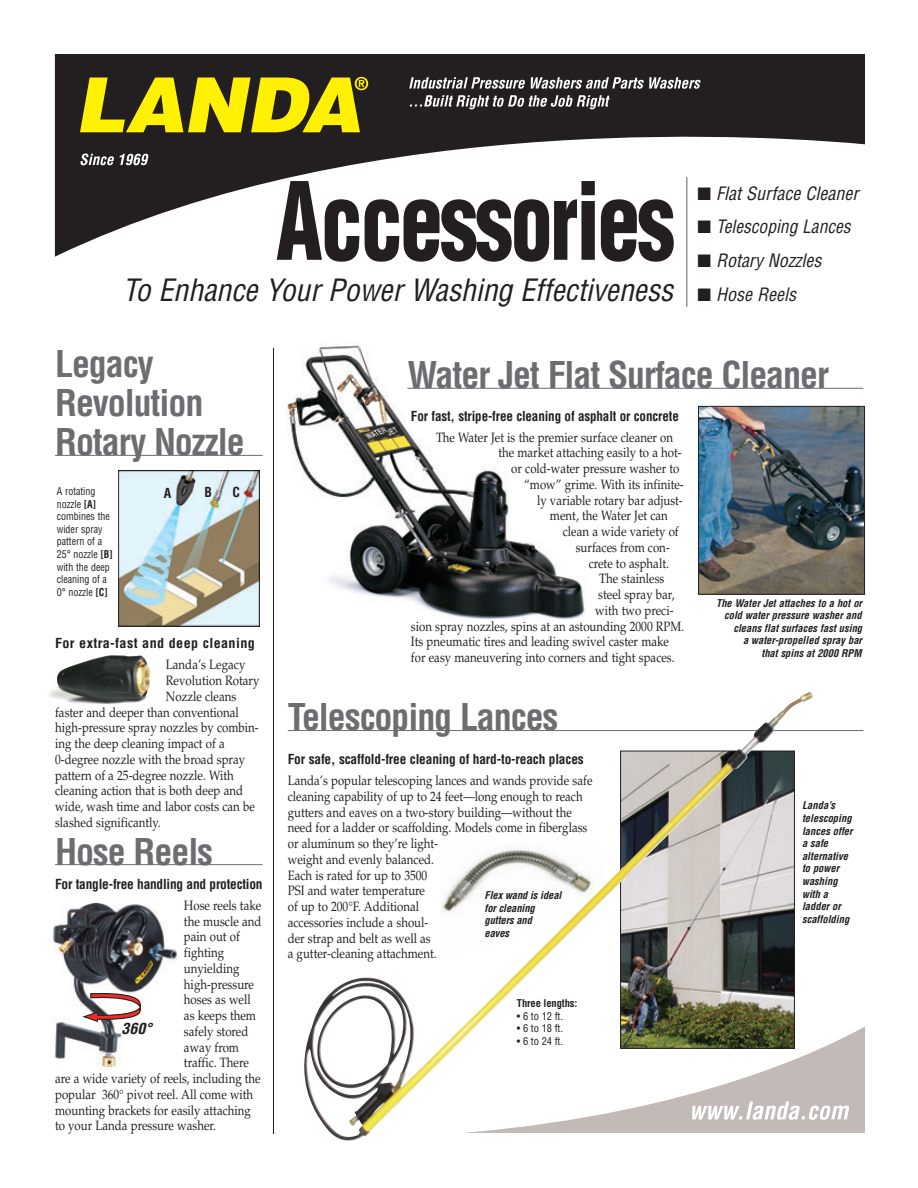
<style>
.page{position:relative;width:918px;height:1188px;background:#fff}
.page>*{position:absolute;margin:0;border:0;box-sizing:border-box;transform-origin:0 0}
.t1{font:900 condensed 105px "Helvetica";letter-spacing:-.025em;color:#231f20;scale:.8 1}
.t2{font:700 condensed 36px/39px "Helvetica";letter-spacing:-.03em;color:#6c6d70}
.t3{font:italic condensed 30px "Helvetica";color:#231f20}
.t4{font:italic condensed 18px "Helvetica";color:#231f20}
.t5{font:italic 700 condensed 15px "Helvetica";color:#231f20;scale:1.06 1}
.t6{font:13.5px/15.8px "Palatino";color:#231f20;scale:.85 1}
.t7{font:700 condensed 13.5px/21.1px "Helvetica";letter-spacing:-.01em;color:#231f20}
.t8{font:700 condensed 13.5px/21.1px "Helvetica";letter-spacing:.025em;color:#231f20;scale:1.05 1}
.t9{font:italic 700 condensed 10.5px/12.6px "Helvetica";color:#231f20}
.t10{font:condensed 10.5px/12.6px "Helvetica";color:#231f20;scale:.95 1}
.t11{font:condensed 10.5px "Helvetica";color:#231f20}
.t12{font:700 condensed 10.5px "Helvetica";letter-spacing:-.01em;color:#231f20}
.s1{font-weight:700}
.s2{font-family:"Palatino";font-weight:400;font-stretch:normal}
</style>
<div class="page">
<svg style="left:55px;top:54px;width:810px;height:203px"></svg>
<svg style="left:409px;top:77px;width:116px;height:12px"></svg>
<svg style="left:531px;top:77px;width:170px;height:12px"></svg>
<svg style="left:410px;top:95px;width:200px;height:14px"></svg>
<svg style="left:80px;top:154px;width:69px;height:11px"></svg>
<svg style="left:813px;top:1026px;width:52px;height:107px"></svg>
<svg style="left:80px;top:77px;width:288px;height:55px;background:#a79d0d"></svg>
<img style="left:700px;top:408px;width:163px;height:185px">
<div style="left:698px;top:406px;width:167px;height:189px;border:1px solid #231f20"></div>
<hr style="left:686px;top:177px;width:2px;height:130px;background:#939598">
<img style="left:286px;top:343px;width:301px;height:276px">
<hr style="left:407px;top:388px;width:456px;height:1px;background:#6c6d70">
<hr style="left:288px;top:730px;width:575px;height:1px;background:#6c6d70">
<hr style="left:273px;top:348px;width:1px;height:786px;background:#231f20">
<img style="left:118px;top:471px;width:142px;height:155px">
<img style="left:304px;top:692px;width:509px;height:449px">
<hr style="left:55px;top:455px;width:208px;height:1px;background:#6c6d70">
<hr style="left:55px;top:864px;width:208px;height:1px;background:#6c6d70">
<img style="left:54px;top:904px;width:122px;height:162px">
<div style="left:801px;top:800px;width:64px;height:191px;background:#fff"></div>
<svg style="left:82px;top:992px;width:59px;height:30px"></svg>
<img style="left:49px;top:655px;width:101px;height:49px">
<p class="t1" style="left:276px;top:156px;width:500px">Accessories</p>
<p class="t3" style="left:123px;top:271px;width:560px">ToEnhanceYourPowerWashingEffectiveness</p>
<p class="t4" style="left:698px;top:182px;width:167px">■ FlatSurfaceCleaner</p>
<p class="t4" style="left:698px;top:215px;width:159px">■ Telescoping Lances</p>
<p class="t4" style="left:698px;top:249px;width:130px">■ RotaryNozzles</p>
<p class="t4" style="left:698px;top:283px;width:105px">■ HoseReels</p>
<p class="t2" style="left:55px;top:344px;width:191px">Legacy<br>Revolution<br>Rotary Nozzle</p>
<p class="t10" style="left:57px;top:485px;width:42px">A rotating</p>
<p class="t7" style="left:164px;top:483px;width:9px">A</p>
<p class="t7" style="left:204px;top:482px;width:9px">B</p>
<p class="t7" style="left:232px;top:482px;width:9px">C</p>
<p class="t10" style="left:57px;top:497px;width:60px">nozzle <span class="s1">[A] </span>combines the wider spray pattern of a<br>25° nozzle <span class="s1">[B] </span>with the deep cleaning of a<br>0° nozzle <span class="s1">[C]</span></p>
<p class="t8" style="left:166px;top:633px;width:86px;text-indent:-111px">For extra-fast and deep cleaning<br><span class="s2">Landa’s Legacy</span></p>
<p class="t6" style="left:166px;top:673px;width:112px">Revolution Rotary</p>
<p class="t6" style="left:166px;top:689px;width:84px">Nozzle cleans</p>
<p class="t6" style="left:55px;top:704px;width:218px">faster and deeper than conventional</p>
<p class="t6" style="left:55px;top:720px;width:241px">high-pressure spray nozzles by combin-</p>
<p class="t6" style="left:55px;top:736px;width:201px">ing the deep cleaning impact of a</p>
<p class="t6" style="left:55px;top:752px;width:225px">0-degree nozzle with the broad spray</p>
<p class="t6" style="left:55px;top:767px;width:212px">pattern of a 25-degree nozzle. With</p>
<p class="t6" style="left:55px;top:783px;width:223px">cleaning action that is both deep and</p>
<p class="t6" style="left:55px;top:799px;width:237px">wide, wash time and labor costs can be</p>
<p class="t6" style="left:55px;top:815px;width:126px">slashed significantly.</p>
<p class="t2" style="left:55px;top:832px;width:160px">Hose Reels</p>
<p class="t7" style="left:55px;top:873px;width:209px;text-align:right">For tangle-free handling and protection<br><span class="s2">Hose reels take</span></p>
<p class="t6" style="left:184px;top:913px;width:93px">the muscle and</p>
<p class="t6" style="left:184px;top:929px;width:67px">pain out of</p>
<p class="t6" style="left:184px;top:945px;width:49px">fighting</p>
<p class="t6" style="left:184px;top:961px;width:67px">unyielding</p>
<p class="t6" style="left:184px;top:976px;width:84px">high-pressure</p>
<p class="t6" style="left:184px;top:992px;width:80px">hoses as well</p>
<p class="t6" style="left:184px;top:1008px;width:86px">as keeps them</p>
<p class="t6" style="left:184px;top:1024px;width:77px">safely stored</p>
<p class="t6" style="left:184px;top:1039px;width:66px">away from</p>
<p class="t6" style="left:184px;top:1055px;width:78px">traffic. There</p>
<p class="t6" style="left:55px;top:1071px;width:243px">are a wide variety of reels, including the</p>
<p class="t6" style="left:55px;top:1087px;width:235px">popular 360° pivot reel. All come with</p>
<p class="t6" style="left:55px;top:1103px;width:232px">mounting brackets for easily attaching</p>
<p class="t6" style="left:55px;top:1118px;width:191px">to your Landa pressure washer.</p>
<p class="t5" style="left:122px;top:1020px;width:34px">360°</p>
<p class="t2" style="left:407px;top:355px;width:423px">Water Jet Flat Surface Cleaner</p>
<p class="t7" style="left:436px;top:405px;width:244px;text-indent:-25px">For fast, stripe-free cleaning of asphalt or concrete<br><span class="s2">The Water Jet is the premier surface cleaner on</span></p>
<p class="t6" style="left:498px;top:445px;width:217px">the market attaching easily to a hot-</p>
<p class="t6" style="left:511px;top:461px;width:199px">or cold-water pressure washer to</p>
<p class="t6" style="left:524px;top:477px;width:189px">“mow” grime. With its infinite-</p>
<p class="t6" style="left:537px;top:492px;width:173px">ly variable rotary bar adjust-</p>
<p class="t6" style="left:550px;top:508px;width:140px">ment, the Water Jet can</p>
<p class="t6" style="left:563px;top:524px;width:138px">clean a wide variety of</p>
<p class="t6" style="left:576px;top:540px;width:112px">surfaces from con-</p>
<p class="t6" style="left:589px;top:555px;width:96px">crete to asphalt.</p>
<p class="t6" style="left:599px;top:571px;width:78px">The stainless</p>
<p class="t6" style="left:598px;top:587px;width:91px">steel spray bar,</p>
<p class="t6" style="left:595px;top:603px;width:93px">with two preci-</p>
<p class="t6" style="left:411px;top:619px;width:323px">sion spray nozzles, spins at an astounding 2000 RPM.</p>
<p class="t6" style="left:411px;top:634px;width:305px">Its pneumatic tires and leading swivel caster make</p>
<p class="t6" style="left:411px;top:650px;width:312px">for easy maneuvering into corners and tight spaces.</p>
<p class="t2" style="left:288px;top:698px;width:272px">Telescoping Lances</p>
<p class="t7" style="left:288px;top:748px;width:306px">For safe, scaffold-free cleaning of hard-to-reach places<br><span class="s2">Landa’s popular telescoping lances and wands provide safe</span></p>
<p class="t6" style="left:288px;top:789px;width:354px">cleaning capability of up to 24 feet—long enough to reach gutters and eaves on a two-story building—without the need for a ladder or scaffolding. Models come in fiberglass or aluminum so they’re light-<br>weight and evenly balanced.<br>Each is rated for up to 3500<br>PSI and water temperature<br>of up to 200°F. Additional<br>accessories include a shoul-<br>der strap and belt as well as<br>a gutter-cleaning attachment.</p>
<p class="t9" style="left:485px;top:889px;width:81px">Flexwandisideal forcleaning guttersand eaves</p>
<p class="t12" style="left:517px;top:997px;width:62px">Three lengths:</p>
<p class="t11" style="left:517px;top:1009px;width:48px">• 6 to 12 ft.</p>
<p class="t11" style="left:517px;top:1022px;width:48px">• 6 to 18 ft.</p>
<p class="t11" style="left:517px;top:1034px;width:48px">• 6 to 24 ft.</p>
<p class="t9" style="left:716px;top:596px;width:150px;text-align:right">The WaterJetattachesto a hotor cold waterpressure washerand cleansflatsurfacesfastusing<br>a water-propelled spraybar thatspinsat2000 RPM</p>
<p class="t9" style="left:802px;top:799px;width:55px">Landa’s telescoping lancesoffer a safe alternative to power washing with a ladderor scaffolding</p>
</div>
